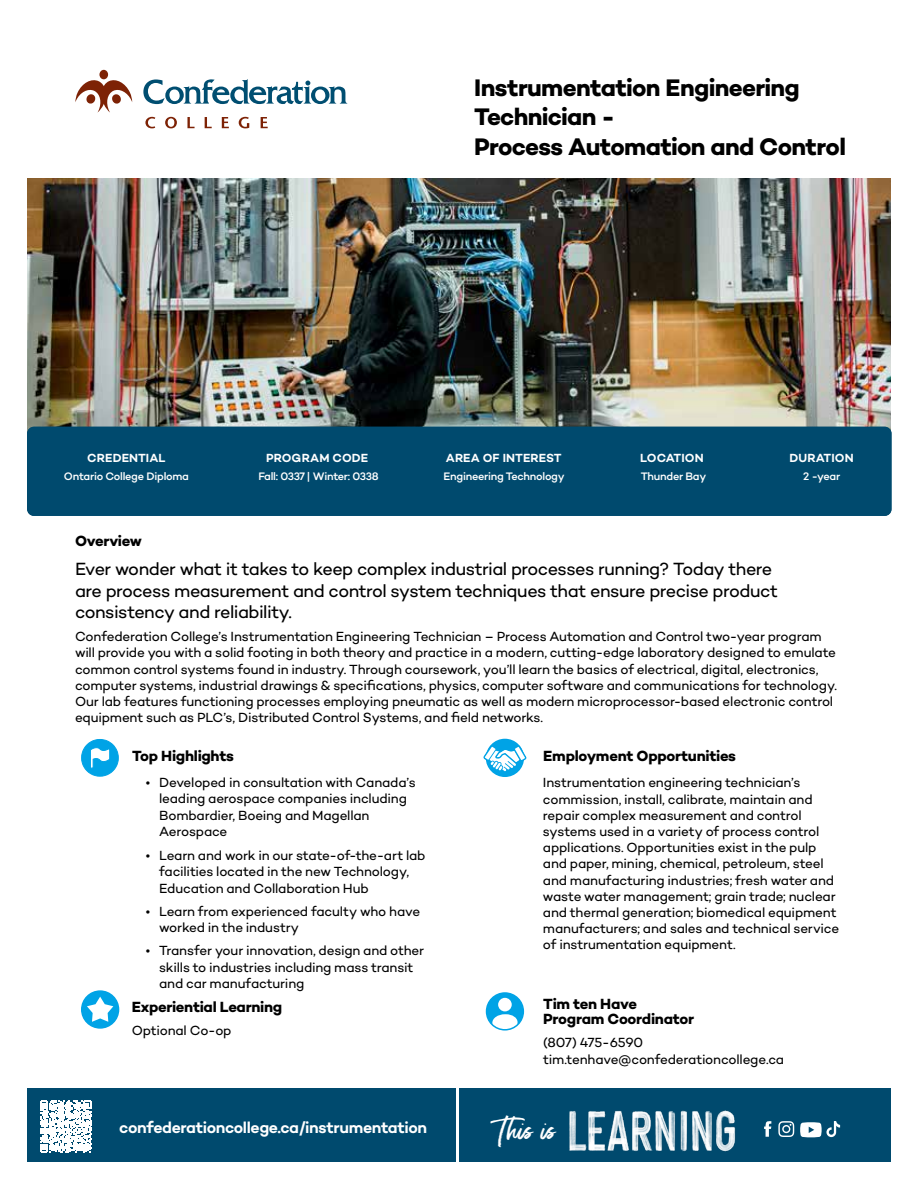
<style>
.page{position:relative;width:918px;height:1188px;background:#fff}
.page>*{position:absolute;margin:0;border:0;box-sizing:border-box;transform-origin:0 0}
.t1{font:30.3px "Moonstone";color:#fff}
.t2{font:700 24.3px/29.2px "Campton";letter-spacing:-.03em;color:#000}
.t3{font:18px/21.6px "Campton";letter-spacing:-.03em;color:#000}
.t4{font:600 16.2px "Campton";letter-spacing:-.025em;color:#fff}
.t5{font:700 15px/15.9px "Campton";letter-spacing:-.02em;color:#000}
.t6{font:13.5px/16.2px "Campton";letter-spacing:-.015em;color:#000}
.t7{font:600 12px "Campton";letter-spacing:.01em;color:#fff}
.t8{font:500 11.1px "Campton";letter-spacing:-.025em;color:#fff}
</style>
<div class="page">
<img style="left:27px;top:178px;width:864px;height:253px">
<div style="left:82px;top:991px;width:37px;height:37px;background:#00a3e6;border-radius:50%"></div>
<div style="left:81px;top:990px;width:38px;height:39px;border:2px solid #00a3e6;border-radius:50%"></div>
<svg style="left:87px;top:997px;width:26px;height:25px"></svg>
<svg style="left:143px;top:79px;width:205px;height:25px"></svg>
<div style="left:99px;top:70px;width:9px;height:9px;background:#7d2205;border-radius:50%"></div>
<svg style="left:75px;top:78px;width:57px;height:35px"></svg>
<svg style="left:145px;top:117px;width:10px;height:11px"></svg>
<svg style="left:165px;top:117px;width:12px;height:11px"></svg>
<svg style="left:187px;top:117px;width:8px;height:11px"></svg>
<svg style="left:205px;top:117px;width:7px;height:11px"></svg>
<svg style="left:222px;top:117px;width:7px;height:11px"></svg>
<svg style="left:239px;top:117px;width:10px;height:11px"></svg>
<svg style="left:261px;top:117px;width:7px;height:11px"></svg>
<div style="left:487px;top:993px;width:36px;height:37px;background:#00a3e6;border-radius:50%"></div>
<div style="left:498px;top:998px;width:14px;height:13px;background:#fff;border-radius:50%"></div>
<svg style="left:492px;top:1014px;width:26px;height:16px"></svg>
<div style="left:486px;top:992px;width:38px;height:39px;border:2px solid #00a3e6;border-radius:50%"></div>
<div style="left:487px;top:739px;width:36px;height:37px;background:#00a3e6;border-radius:50%"></div>
<div style="left:486px;top:739px;width:38px;height:38px;border:2px solid #00a3e6;border-radius:50%"></div>
<svg style="left:484px;top:745px;width:42px;height:27px"></svg>
<svg style="left:82px;top:739px;width:36px;height:37px"></svg>
<div style="left:27px;top:1089px;width:864px;height:73px;background:#004a6e"></div>
<hr style="left:456px;top:1087px;width:3px;height:79px;background:#fff">
<svg style="left:40px;top:1101px;width:51px;height:51px"></svg>
<img style="left:569px;top:1110px;width:167px;height:42px">
<svg style="left:764px;top:1121px;width:7px;height:16px"></svg>
<svg style="left:778px;top:1121px;width:16px;height:16px"></svg>
<svg style="left:800px;top:1121px;width:40px;height:16px"></svg>
<div style="left:27px;top:427px;width:865px;height:89px;background:#004a6e;border-radius:7px"></div>
<h2 class="t2" style="left:474px;top:73px;width:373px">Instrumentation Engineering<br>Technician -<br>Process Automation and Control</h2>
<p class="t7" style="left:87px;top:450px;width:80px">CREDENTIAL</p>
<p class="t8" style="left:64px;top:469px;width:127px">Ontario College Diploma</p>
<p class="t5" style="left:75px;top:533px;width:68px">Overview</p>
<p class="t7" style="left:266px;top:450px;width:104px">PROGRAM CODE</p>
<p class="t8" style="left:258px;top:469px;width:122px">Fall: 0337 | Winter: 0338</p>
<p class="t7" style="left:446px;top:450px;width:117px">AREA OF INTEREST</p>
<p class="t8" style="left:444px;top:469px;width:123px">Engineering Technology</p>
<p class="t7" style="left:640px;top:450px;width:65px">LOCATION</p>
<p class="t8" style="left:641px;top:469px;width:67px">Thunder Bay</p>
<p class="t7" style="left:790px;top:450px;width:66px">DURATION</p>
<p class="t8" style="left:803px;top:469px;width:38px">2 -year</p>
<h3 class="t3" style="left:75px;top:558px;width:705px">Ever wonder what it takes to keep complex industrial processes running? Today there are process measurement and control system techniques that ensure precise product consistency and reliability.</h3>
<p class="t6" style="left:75px;top:628px;width:763px">Confederation College’s Instrumentation Engineering Technician – Process Automation and Control two-year program will provide you with a solid footing in both theory and practice in a modern, cutting-edge laboratory designed to emulate common control systems found in industry. Through coursework, you’ll learn the basics of electrical, digital, electronics, computer systems, industrial drawings &amp; specifications, physics, computer software and communications for technology.<br>Our lab features functioning processes employing pneumatic as well as modern microprocessor-based electronic control equipment such as PLC’s, Distributed Control Systems, and field networks.</p>
<p class="t5" style="left:132px;top:747px;width:103px">Top Highlights</p>
<p class="t5" style="left:543px;top:747px;width:194px">Employment Opportunities</p>
<p class="t6" style="left:159px;top:774px;width:258px;text-indent:-14px">• Developed in consultation with Canada’s leading aerospace companies including<br>Bombardier, Boeing and Magellan<br>Aerospace</p>
<p class="t6" style="left:159px;top:846px;width:268px;text-indent:-14px">• Learn and work in our state-of-the-art lab facilities located in the new Technology,<br>Education and Collaboration Hub</p>
<p class="t6" style="left:159px;top:903px;width:262px;text-indent:-14px">• Learn from experienced faculty who have worked in the industry</p>
<p class="t6" style="left:159px;top:942px;width:267px;text-indent:-14px">• Transfer your innovation, design and other skills to industries including mass transit and car manufacturing</p>
<p class="t5" style="left:132px;top:999px;width:152px">Experiential Learning</p>
<p class="t6" style="left:132px;top:1022px;width:101px">Optional Co-op</p>
<p class="t6" style="left:543px;top:774px;width:298px">Instrumentation engineering technician’s commission, install, calibrate, maintain and repair complex measurement and control systems used in a variety of process control applications. Opportunities exist in the pulp and paper, mining, chemical, petroleum, steel and manufacturing industries; fresh water and waste water management; grain trade; nuclear and thermal generation; biomedical equipment manufacturers; and sales and technical service of instrumentation equipment.</p>
<p class="t5" style="left:543px;top:995px;width:153px">Tim ten Have<br>Program Coordinator</p>
<p class="t6" style="left:543px;top:1034px;width:243px">(807) 475-6590 tim.tenhave@confederationcollege.ca</p>
<p class="t4" style="left:119px;top:1118px;width:309px">confederationcollege.ca/instrumentation</p>
<h1 class="t1" style="left:499px;top:1110px;width:59px">This is</h1>
</div>
